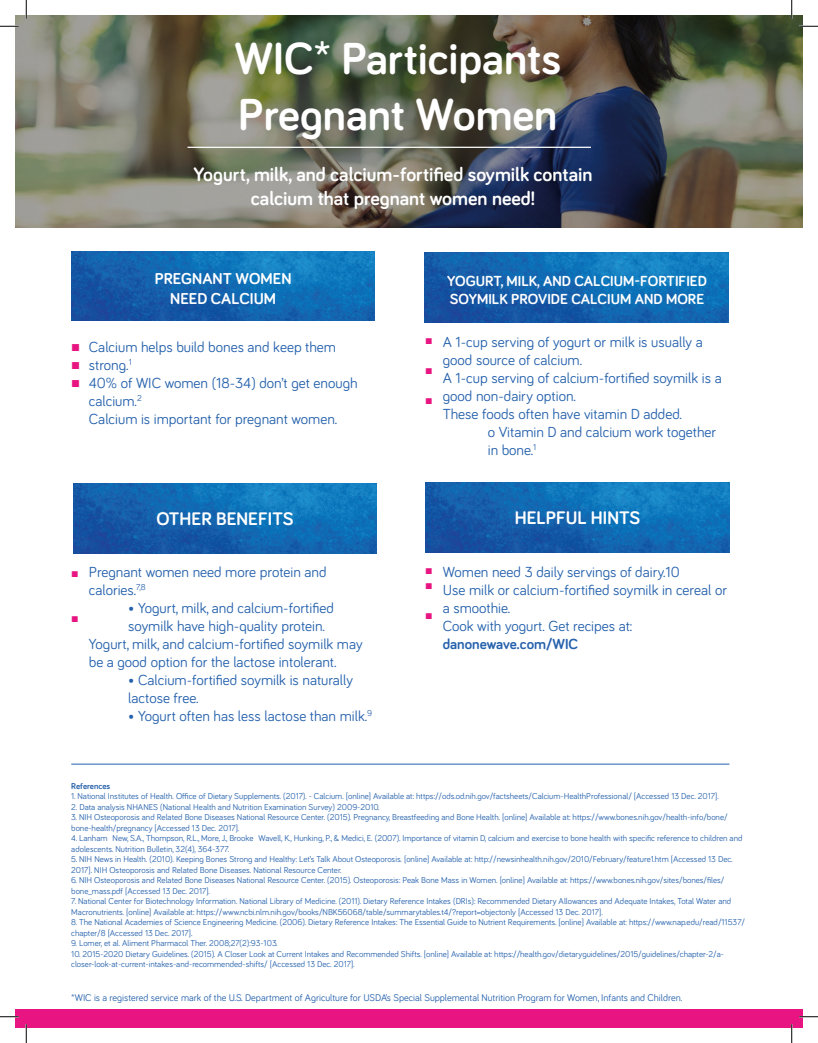
<style>
.page{position:relative;width:818px;height:1043px;background:#fff}
.page>*{position:absolute;margin:0;border:0;box-sizing:border-box;transform-origin:0 0}
.t1{font:700 46.25px/55.5px "Bariol";color:#fff}
.t2{font:700 20px/24px "Bariol";color:#fff;text-align:center}
.t3{font:700 18.75px "Bariol";color:#fff}
.t4{font:700 16.25px/19.5px "Bariol";color:#fff;text-align:center}
.t5{font:15px/18px "Bariol";color:#2561ac}
.t6{font:700 15px/18px "Bariol";color:#fff}
.t7{font:700 15px "Bariol";color:#2561ac}
.t8{font:900 15px/18px "Arial";color:#e81482;text-align:justify}
.t9{font:900 12.5px/15px "Arial";color:#e81482}
.t10{font:10px "Bariol";color:#2561ac}
.t11{font:8.75px/10.5px "Bariol";color:#2561ac}
.t12{font:700 8.75px "Bariol";color:#2561ac}
</style>
<div class="page">
<img style="left:15px;top:15px;width:787px;height:213px">
<div style="left:15px;top:1009px;width:787px;height:19px;background:#e81482"></div>
<img style="left:71px;top:251px;width:304px;height:70px">
<img style="left:425px;top:483px;width:304px;height:69px">
<img style="left:424px;top:253px;width:304px;height:69px">
<img style="left:73px;top:483px;width:304px;height:70px">
<hr style="left:187px;top:147px;width:404px;height:1px;background:#fff">
<hr style="left:71px;top:763px;width:658px;height:1px;background:#2161ab">
<svg style="left:0;top:25px;width:19px;height:2px"></svg>
<svg style="left:799px;top:25px;width:19px;height:2px"></svg>
<svg style="left:0;top:1015px;width:19px;height:2px"></svg>
<svg style="left:799px;top:1015px;width:19px;height:2px"></svg>
<svg style="left:25px;top:0;width:2px;height:19px"></svg>
<svg style="left:25px;top:1024px;width:2px;height:18px"></svg>
<svg style="left:790px;top:0;width:2px;height:19px"></svg>
<svg style="left:790px;top:1024px;width:2px;height:18px"></svg>
<h1 class="t1" style="left:234px;top:29px;width:328px">WIC* Participants<br>Pregnant Women</h1>
<h2 class="t2" style="left:193px;top:161px;width:400px">Yogurt, milk, and calcium-fortified soymilk contain calcium that pregnant women need!</h2>
<h3 class="t4" style="left:155px;top:268px;width:138px">PREGNANT WOMEN<br>NEED CALCIUM</h3>
<h3 class="t8" style="left:71px;top:336px;width:10px">■ ■ ■</h3>
<h3 class="t5" style="left:89px;top:337px;width:270px">Calcium helps build bones and keep them strong.<sup>1<br></sup>40% of WIC women (18-34) don’t get enough calcium.<sup>2<br></sup>Calcium is important for pregnant women.</h3>
<h3 class="t3" style="left:156px;top:505px;width:139px">OTHER BENEFITS</h3>
<h3 class="t9" style="left:71px;top:564px;width:9px">■</h3>
<h3 class="t9" style="left:71px;top:609px;width:9px">■</h3>
<h3 class="t5" style="left:89px;top:562px;width:239px">Pregnant women need more protein and calories.<sup>7,8</sup></h3>
<h3 class="t5" style="left:128px;top:598px;width:207px">• Yogurt, milk, and calcium-fortified</h3>
<h3 class="t5" style="left:128px;top:616px;width:198px">soymilk have high-quality protein.</h3>
<h3 class="t5" style="left:89px;top:634px;width:275px">Yogurt, milk, and calcium-fortified soymilk may</h3>
<h3 class="t5" style="left:89px;top:652px;width:249px">be a good option for the lactose intolerant.</h3>
<h3 class="t5" style="left:128px;top:670px;width:226px">• Calcium-fortified soymilk is naturally lactose free.</h3>
<h3 class="t5" style="left:128px;top:706px;width:245px">• Yogurt often has less lactose than milk.<sup>9</sup></h3>
<h3 class="t6" style="left:447px;top:271px;width:261px">YOGURT, MILK, AND CALCIUM-FORTIFIED<br>SOYMILK PROVIDE CALCIUM AND MORE</h3>
<h3 class="t9" style="left:425px;top:331px;width:9px">■</h3>
<h3 class="t9" style="left:425px;top:361px;width:9px">■</h3>
<h3 class="t9" style="left:425px;top:391px;width:9px">■</h3>
<h3 class="t5" style="left:442px;top:332px;width:280px">A 1-cup serving of yogurt or milk is usually a good source of calcium.<br>A 1-cup serving of calcium-fortified soymilk is a good non-dairy option.<br>These foods often have vitamin D added.</h3>
<h3 class="t5" style="left:488px;top:422px;width:230px">o Vitamin D and calcium work together in bone.<sup>1</sup></h3>
<h3 class="t3" style="left:514px;top:505px;width:127px">HELPFUL HINTS</h3>
<h3 class="t9" style="left:425px;top:561px;width:9px">■ ■</h3>
<h3 class="t9" style="left:425px;top:606px;width:9px">■</h3>
<h3 class="t5" style="left:442px;top:562px;width:286px">Women need 3 daily servings of dairy.10<br>Use milk or calcium-fortified soymilk in cereal or a smoothie.<br>Cook with yogurt. Get recipes at:</h3>
<h3 class="t7" style="left:442px;top:633px;width:137px">danonewave.com/WIC</h3>
<p class="t12" style="left:71px;top:779px;width:40px">References</p>
<p class="t11" style="left:71px;top:790px;width:649px">1. National Institutes of Health. Office of Dietary Supplements. (2017). - Calcium. [online] Available at: https://ods.od.nih.gov/factsheets/Calcium-HealthProfessional/ [Accessed 13 Dec. 2017].</p>
<p class="t11" style="left:71px;top:801px;width:310px">2. Data analysis NHANES (National Health and Nutrition Examination Survey) 2009-2010.</p>
<p class="t11" style="left:71px;top:811px;width:657px">3. NIH Osteoporosis and Related Bone Diseases National Resource Center. (2015). Pregnancy, Breastfeeding and Bone Health. [online] Available at: https://www.bones.nih.gov/health-info/bone/ bone-health/pregnancy [Accessed 13 Dec. 2017].</p>
<p class="t11" style="left:71px;top:832px;width:672px">4. Lanham‐New, S.A., Thompson, R.L., More, J., Brooke‐Wavell, K., Hunking, P., &amp; Medici, E. (2007). Importance of vitamin D, calcium and exercise to bone health with specific reference to children and adolescents. Nutrition Bulletin, 32(4), 364-377.</p>
<p class="t11" style="left:71px;top:853px;width:662px">5. NIH News in Health. (2010). Keeping Bones Strong and Healthy: Let’s Talk About Osteoporosis. [online] Available at: http://newsinhealth.nih.gov/2010/February/feature1.htm [Accessed 13 Dec.<br>2017]. NIH Osteoporosis and Related Bone Diseases. National Resource Center.</p>
<p class="t11" style="left:71px;top:874px;width:654px">6. NIH Osteoporosis and Related Bone Diseases National Resource Center. (2015). Osteoporosis: Peak Bone Mass in Women. [online] Available at: https://www.bones.nih.gov/sites/bones/files/ bone_mass.pdf [Accessed 13 Dec. 2017].</p>
<p class="t11" style="left:71px;top:895px;width:661px">7. National Center for Biotechnology Information. National Library of Medicine. (2011). Dietary Reference Intakes (DRIs): Recommended Dietary Allowances and Adequate Intakes, Total Water and<br>Macronutrients. [online] Available at: https://www.ncbi.nlm.nih.gov/books/NBK56068/table/summarytables.t4/?report=objectonly [Accessed 13 Dec. 2017].</p>
<p class="t11" style="left:71px;top:916px;width:675px">8. The National Academies of Science Engineering Medicine. (2006). Dietary Reference Intakes: The Essential Guide to Nutrient Requirements. [online] Available at: https://www.nap.edu/read/11537/ chapter/8 [Accessed 13 Dec. 2017].</p>
<p class="t11" style="left:71px;top:937px;width:208px">9. Lomer, et al. Aliment Pharmacol Ther. 2008;27(2):93-103.</p>
<p class="t11" style="left:71px;top:948px;width:654px">10. 2015-2020 Dietary Guidelines. (2015). A Closer Look at Current Intakes and Recommended Shifts. [online] Available at: https://health.gov/dietaryguidelines/2015/guidelines/chapter-2/a&shy;closer-look-at-current-intakes-and-recommended-shifts/ [Accessed 13 Dec. 2017].</p>
<p class="t10" style="left:71px;top:990px;width:612px">*WIC is a registered service mark of the U.S. Department of Agriculture for USDA’s Special Supplemental Nutrition Program for Women, Infants and Children.</p>
</div>
